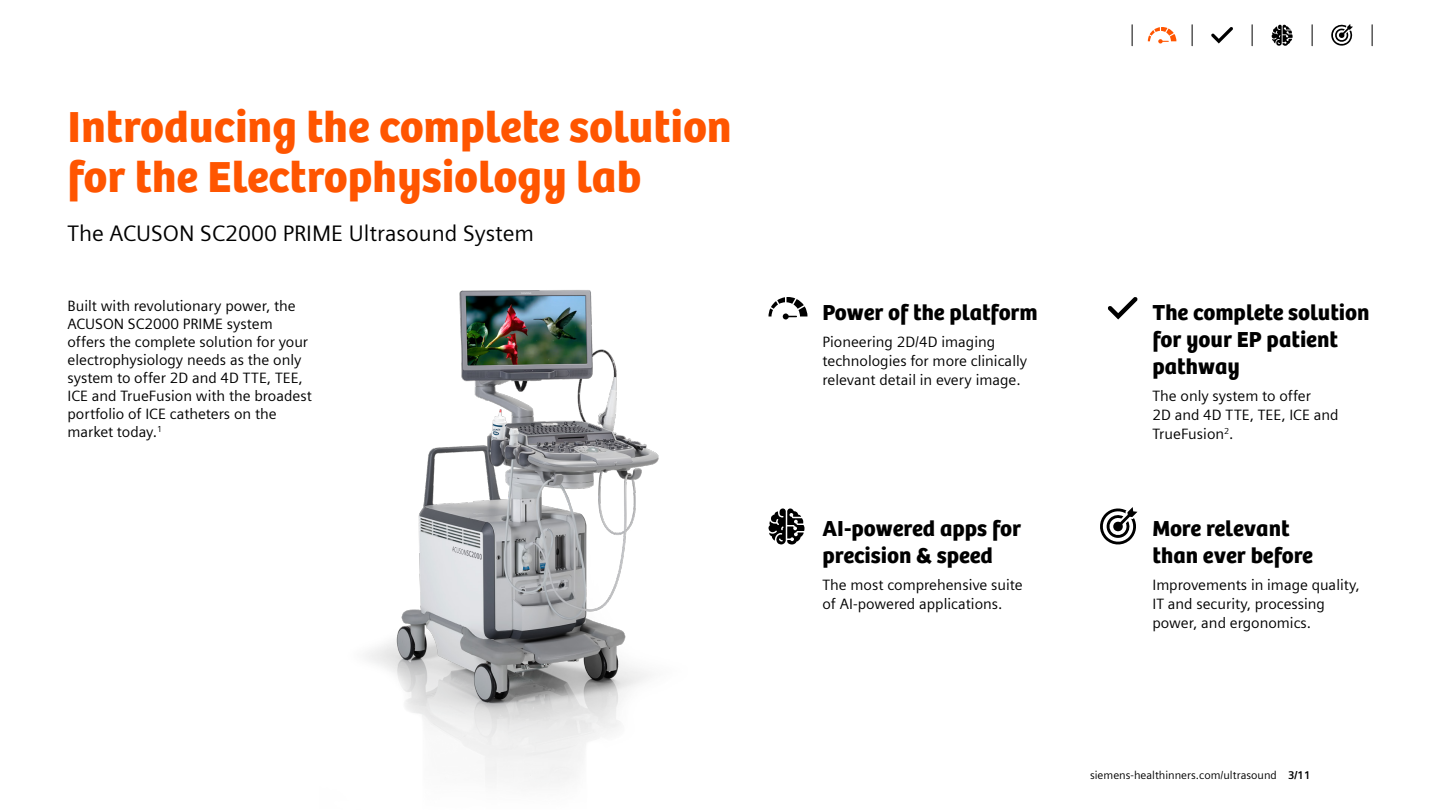
<style>
.page{position:relative;width:1440px;height:810px;background:#fff}
.page>*{position:absolute;margin:0;border:0;box-sizing:border-box;transform-origin:0 0}
.headline__60pt_110{font:45px/49.5px "SH Bree Headline Regular";color:#f50}
.bodytext_headline__3{font:22.5px/27px "SH Bree Headline Regular";color:#000}
.subhead__30pt_120{font:22.5px "Siemens Sans";color:#000}
.bodytext_20pt_24pt{font:15px/18.8px "Siemens Sans";color:#000}
.t1{font:11.25px "Siemens Sans";color:#000}
.s1{font-weight:700}
</style>
<div class="page">
<img style="left:366px;top:290px;width:293px;height:494px">
<svg style="left:769px;top:297px;width:39px;height:22px"></svg>
<svg style="left:1108px;top:297px;width:30px;height:22px"></svg>
<svg style="left:1100px;top:507px;width:38px;height:38px"></svg>
<svg style="left:768px;top:508px;width:36px;height:37px"></svg>
<svg style="left:1211px;top:27px;width:22px;height:17px"></svg>
<svg style="left:1148px;top:27px;width:28px;height:17px"></svg>
<svg style="left:1192px;top:25px;width:1px;height:21px"></svg>
<svg style="left:1132px;top:25px;width:1px;height:21px"></svg>
<svg style="left:1372px;top:25px;width:1px;height:21px"></svg>
<svg style="left:1312px;top:25px;width:1px;height:21px"></svg>
<svg style="left:1252px;top:25px;width:1px;height:21px"></svg>
<svg style="left:1331px;top:24px;width:22px;height:22px"></svg>
<svg style="left:1271px;top:25px;width:22px;height:21px"></svg>
<h1 class="headline__60pt_110" style="left:68px;top:101px;width:666px">Introducing the complete solution for the Electrophysiology lab</h1>
<h3 class="subhead__30pt_120" style="left:68px;top:217px;width:468px">The ACUSON SC2000 PRIME Ultrasound System</h3>
<p class="bodytext_20pt_24pt" style="left:68px;top:295px;width:246px;line-height:18px">Built with revolutionary power, the<br>ACUSON SC2000 PRIME system offers the complete solution for your electrophysiology needs as the only system to offer 2D and 4D TTE, TEE,<br>ICE and TrueFusion with the broadest portfolio of ICE catheters on the market today.<sup>1</sup></p>
<p class="bodytext_headline__3" style="left:822px;top:298px;width:217px">Power of the platform</p>
<p class="bodytext_20pt_24pt" style="left:822px;top:332px;width:206px">Pioneering 2D/4D imaging technologies for more clinically relevant detail in every image.</p>
<p class="bodytext_headline__3" style="left:822px;top:514px;width:200px">AI-powered apps for precision &amp; speed</p>
<p class="bodytext_20pt_24pt" style="left:822px;top:575px;width:202px">The most comprehensive suite of AI-powered applications.</p>
<p class="bodytext_headline__3" style="left:1152px;top:298px;width:219px">The complete solution for your EP patient pathway</p>
<p class="bodytext_20pt_24pt" style="left:1152px;top:386px;width:188px">The only system to offer<br>2D and 4D TTE, TEE, ICE and<br>TrueFusion<sup>2</sup>.</p>
<p class="bodytext_headline__3" style="left:1152px;top:514px;width:162px">More relevant than ever before</p>
<p class="bodytext_20pt_24pt" style="left:1152px;top:575px;width:209px">Improvements in image quality,<br>IT and security, processing power, and ergonomics.</p>
<p class="t1" style="left:1090px;top:766px;width:222px">siemens-healthinners.com/ultrasound <span class="s1">3/11</span></p>
</div>
